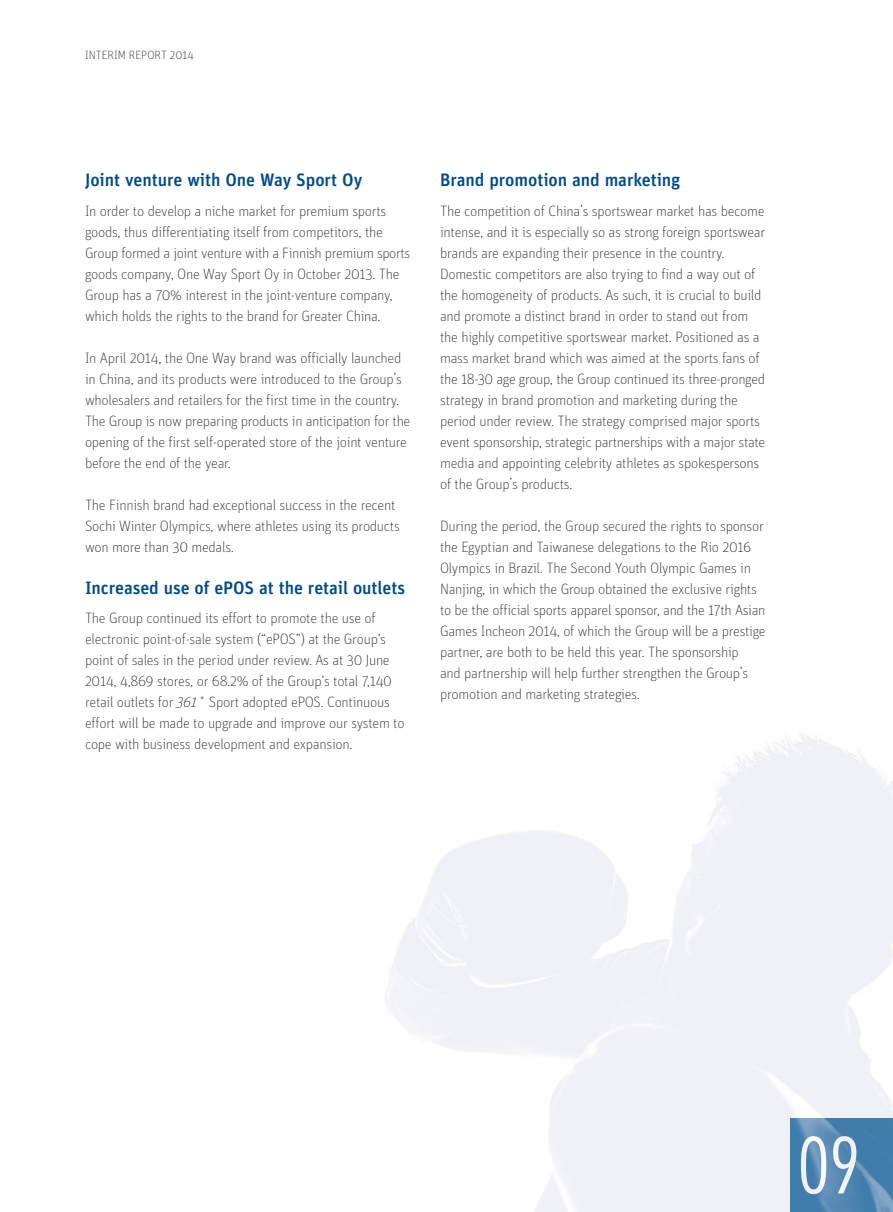
<style>
.page{position:relative;width:893px;height:1212px;background:#fff}
.page>*{position:absolute;margin:0;border:0;box-sizing:border-box;transform-origin:0 0}
.t1{font:300 condensed 75px "Futura Std";color:#fff}
.Heading_2{font:500 18px "Unit";letter-spacing:-.005em;color:#004a87}
.Body_Text{font:100 15px/21px "Unit";letter-spacing:-.02em;color:#231f20}
.t2{font:100 12px "Unit";color:#231f20}
.s1{font-style:italic}
</style>
<div class="page">
<img style="left:385px;top:733px;width:508px;height:479px">
<p class="t2" style="left:85px;top:48px;width:110px">INTERIM REPORT 2014</p>
<p class="Heading_2" style="left:85px;top:169px;width:279px">Joint venture with One Way Sport Oy</p>
<p class="Body_Text" style="left:85px;top:200px;width:327px">In order to develop a niche market for premium sports goods, thus differentiating itself from competitors, the Group formed a joint venture with a Finnish premium sports goods company, One Way Sport Oy in October 2013. The Group has a 70% interest in the joint-venture company, which holds the rights to the brand for Greater China.</p>
<p class="Body_Text" style="left:85px;top:347px;width:327px">In April 2014, the One Way brand was officially launched in China, and its products were introduced to the Group’s wholesalers and retailers for the first time in the country.<br>The Group is now preparing products in anticipation for the opening of the first self-operated store of the joint venture before the end of the year.</p>
<p class="Body_Text" style="left:85px;top:494px;width:316px">The Finnish brand had exceptional success in the recent<br>Sochi Winter Olympics, where athletes using its products won more than 30 medals.</p>
<p class="Heading_2" style="left:85px;top:577px;width:322px">Increased use of ePOS at the retail outlets</p>
<p class="Body_Text" style="left:85px;top:607px;width:321px">The Group continued its effort to promote the use of electronic point-of-sale system (“ePOS”) at the Group’s point of sales in the period under review. As at 30 June 2014, 4,869 stores, or 68.2% of the Group’s total 7,140 retail outlets for<span class="s1">361˚</span>Sport adopted ePOS. Continuous effort will be made to upgrade and improve our system to cope with business development and expansion.</p>
<p class="Heading_2" style="left:440px;top:169px;width:242px">Brand promotion and marketing</p>
<p class="Body_Text" style="left:440px;top:200px;width:327px">The competition of China’s sportswear market has become intense, and it is especially so as strong foreign sportswear brands are expanding their presence in the country.<br>Domestic competitors are also trying to find a way out of the homogeneity of products. As such, it is crucial to build and promote a distinct brand in order to stand out from the highly competitive sportswear market. Positioned as a mass market brand which was aimed at the sports fans of the 18-30 age group, the Group continued its three-pronged strategy in brand promotion and marketing during the period under review. The strategy comprised major sports event sponsorship, strategic partnerships with a major state media and appointing celebrity athletes as spokespersons of the Group’s products.</p>
<p class="Body_Text" style="left:440px;top:515px;width:327px">During the period, the Group secured the rights to sponsor the Egyptian and Taiwanese delegations to the Rio 2016<br>Olympics in Brazil. The Second Youth Olympic Games in Nanjing, in which the Group obtained the exclusive rights to be the official sports apparel sponsor, and the 17th Asian Games Incheon 2014, of which the Group will be a prestige partner, are both to be held this year. The sponsorship<br>and partnership will help further strengthen the Group’s promotion and marketing strategies.</p>
<h1 class="t1" style="left:798px;top:1121px;width:64px">09</h1>
</div>
